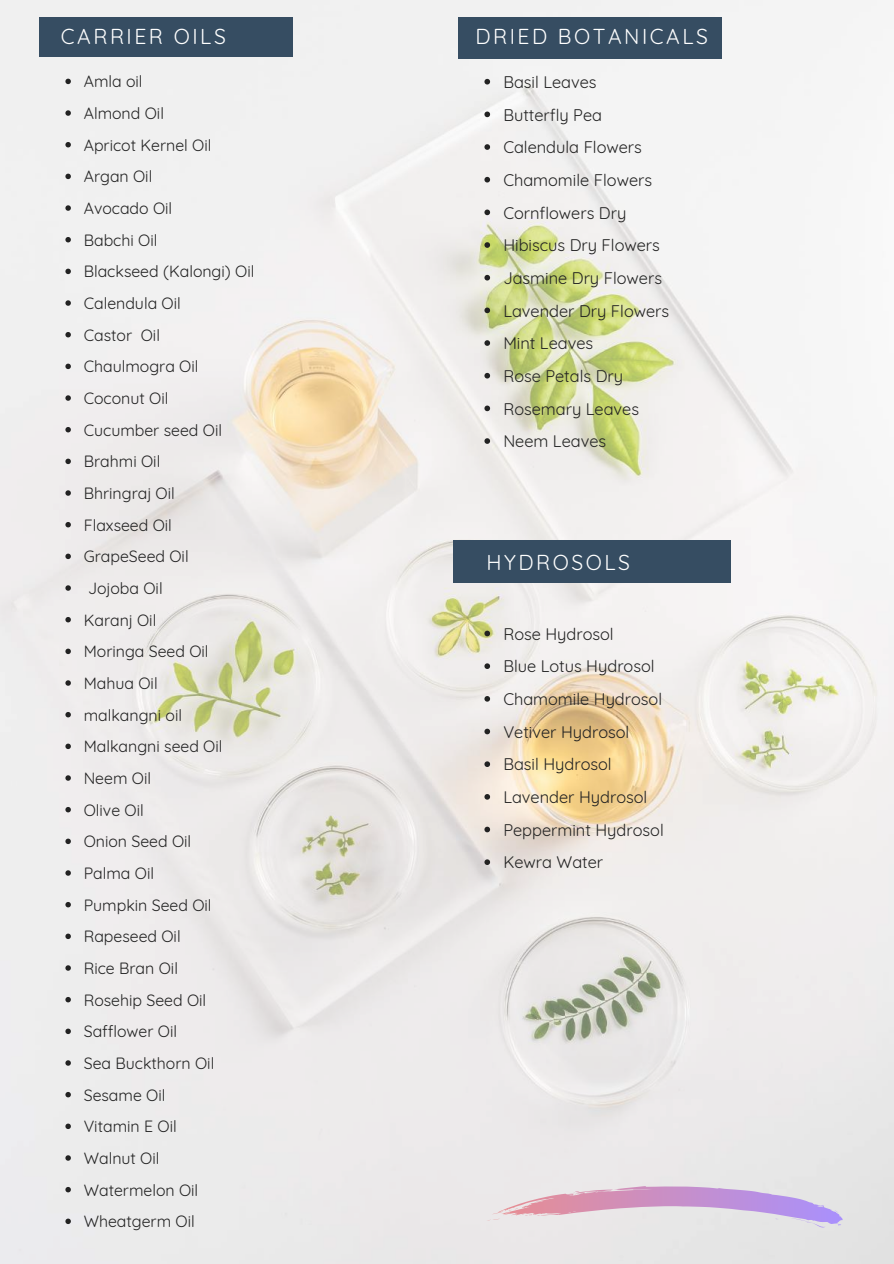
<style>
.page{position:relative;width:894px;height:1264px;background:#fff}
.page>*{position:absolute;margin:0;border:0;box-sizing:border-box;transform-origin:0 0}
.t1{font:21px "Quicksand";letter-spacing:.12em;color:#fff}
.t2{font:16.35px/32.7px "Quicksand";color:#222}
.t3{font:15.9px/31.7px "Quicksand";color:#222}
</style>
<div class="page">
<img style="left:0;top:0;width:893px;height:1263px">
<div style="left:39px;top:18px;width:253px;height:39px;background:#364d62"></div>
<svg style="left:486px;top:1186px;width:357px;height:41px;background:#dac2db"></svg>
<div style="left:457px;top:18px;width:264px;height:40px;background:#364d62"></div>
<svg style="left:65px;top:79px;width:6px;height:5px"></svg>
<svg style="left:65px;top:110px;width:6px;height:6px"></svg>
<svg style="left:65px;top:142px;width:6px;height:5px"></svg>
<svg style="left:65px;top:174px;width:6px;height:5px"></svg>
<svg style="left:65px;top:205px;width:6px;height:6px"></svg>
<svg style="left:65px;top:237px;width:6px;height:5px"></svg>
<svg style="left:65px;top:269px;width:6px;height:5px"></svg>
<svg style="left:65px;top:300px;width:6px;height:6px"></svg>
<svg style="left:65px;top:332px;width:6px;height:5px"></svg>
<svg style="left:65px;top:363px;width:6px;height:6px"></svg>
<svg style="left:65px;top:395px;width:6px;height:6px"></svg>
<svg style="left:65px;top:427px;width:6px;height:5px"></svg>
<svg style="left:65px;top:458px;width:6px;height:6px"></svg>
<svg style="left:65px;top:490px;width:6px;height:6px"></svg>
<svg style="left:65px;top:522px;width:6px;height:5px"></svg>
<svg style="left:65px;top:553px;width:6px;height:6px"></svg>
<svg style="left:65px;top:585px;width:6px;height:5px"></svg>
<svg style="left:65px;top:617px;width:6px;height:5px"></svg>
<svg style="left:65px;top:648px;width:6px;height:6px"></svg>
<svg style="left:65px;top:680px;width:6px;height:5px"></svg>
<svg style="left:65px;top:712px;width:6px;height:5px"></svg>
<svg style="left:65px;top:743px;width:6px;height:6px"></svg>
<svg style="left:65px;top:775px;width:6px;height:5px"></svg>
<svg style="left:65px;top:807px;width:6px;height:5px"></svg>
<svg style="left:65px;top:838px;width:6px;height:6px"></svg>
<svg style="left:65px;top:870px;width:6px;height:5px"></svg>
<svg style="left:65px;top:902px;width:6px;height:5px"></svg>
<svg style="left:65px;top:933px;width:6px;height:6px"></svg>
<svg style="left:65px;top:965px;width:6px;height:5px"></svg>
<svg style="left:65px;top:996px;width:6px;height:6px"></svg>
<svg style="left:65px;top:1028px;width:6px;height:6px"></svg>
<svg style="left:65px;top:1060px;width:6px;height:5px"></svg>
<svg style="left:65px;top:1091px;width:6px;height:6px"></svg>
<svg style="left:65px;top:1123px;width:6px;height:6px"></svg>
<svg style="left:65px;top:1155px;width:6px;height:5px"></svg>
<svg style="left:65px;top:1186px;width:6px;height:6px"></svg>
<svg style="left:65px;top:1218px;width:6px;height:5px"></svg>
<svg style="left:484px;top:79px;width:6px;height:5px"></svg>
<svg style="left:484px;top:111px;width:6px;height:6px"></svg>
<svg style="left:484px;top:144px;width:6px;height:6px"></svg>
<svg style="left:484px;top:177px;width:6px;height:5px"></svg>
<svg style="left:484px;top:209px;width:6px;height:6px"></svg>
<svg style="left:484px;top:242px;width:6px;height:6px"></svg>
<svg style="left:484px;top:275px;width:6px;height:5px"></svg>
<svg style="left:484px;top:307px;width:6px;height:6px"></svg>
<svg style="left:484px;top:340px;width:6px;height:6px"></svg>
<svg style="left:484px;top:373px;width:6px;height:5px"></svg>
<svg style="left:484px;top:405px;width:6px;height:6px"></svg>
<svg style="left:484px;top:438px;width:6px;height:6px"></svg>
<svg style="left:484px;top:630px;width:6px;height:6px"></svg>
<svg style="left:484px;top:663px;width:6px;height:6px"></svg>
<svg style="left:484px;top:696px;width:6px;height:5px"></svg>
<svg style="left:484px;top:728px;width:6px;height:6px"></svg>
<svg style="left:484px;top:761px;width:6px;height:6px"></svg>
<svg style="left:484px;top:794px;width:6px;height:5px"></svg>
<svg style="left:484px;top:826px;width:6px;height:6px"></svg>
<svg style="left:484px;top:859px;width:6px;height:6px"></svg>
<div style="left:453px;top:540px;width:277px;height:43px;background:#364d62"></div>
<h1 class="t1" style="left:61px;top:23px;width:166px">CARRIER OILS</h1>
<p class="t3" style="left:84px;top:66px;width:172px">Amla oil<br>Almond Oil<br>Apricot Kernel Oil<br>Argan Oil<br>Avocado Oil<br>Babchi Oil<br>Blackseed (Kalongi) Oil<br>Calendula Oil<br>Castor Oil<br>Chaulmogra Oil<br>Coconut Oil<br>Cucumber seed Oil<br>Brahmi Oil<br>Bhringraj Oil<br>Flaxseed Oil<br>GrapeSeed Oil<br>Jojoba Oil<br>Karanj Oil<br>Moringa Seed Oil<br>Mahua Oil<br>malkangni oil<br>Malkangni seed Oil<br>Neem Oil<br>Olive Oil<br>Onion Seed Oil<br>Palma Oil<br>Pumpkin Seed Oil<br>Rapeseed Oil<br>Rice Bran Oil<br>Rosehip Seed Oil<br>Safflower Oil<br>Sea Buckthorn Oil<br>Sesame Oil<br>Vitamin E Oil<br>Walnut Oil<br>Watermelon Oil<br>Wheatgerm Oil</p>
<p class="t2" style="left:503px;top:65px;width:167px">Basil Leaves<br>Butterfly Pea<br>Calendula Flowers<br>Chamomile Flowers<br>Cornflowers Dry<br>Hibiscus Dry Flowers<br>Jasmine Dry Flowers<br>Lavender Dry Flowers<br>Mint Leaves<br>Rose Petals Dry<br>Rosemary Leaves<br>Neem Leaves</p>
<h1 class="t1" style="left:475px;top:23px;width:234px">DRIED BOTANICALS</h1>
<h1 class="t1" style="left:486px;top:548px;width:145px">HYDROSOLS</h1>
<p class="t2" style="left:503px;top:617px;width:162px">Rose Hydrosol<br>Blue Lotus Hydrosol<br>Chamomile Hydrosol<br>Vetiver Hydrosol<br>Basil Hydrosol<br>Lavender Hydrosol<br>Peppermint Hydrosol<br>Kewra Water</p>
</div>
